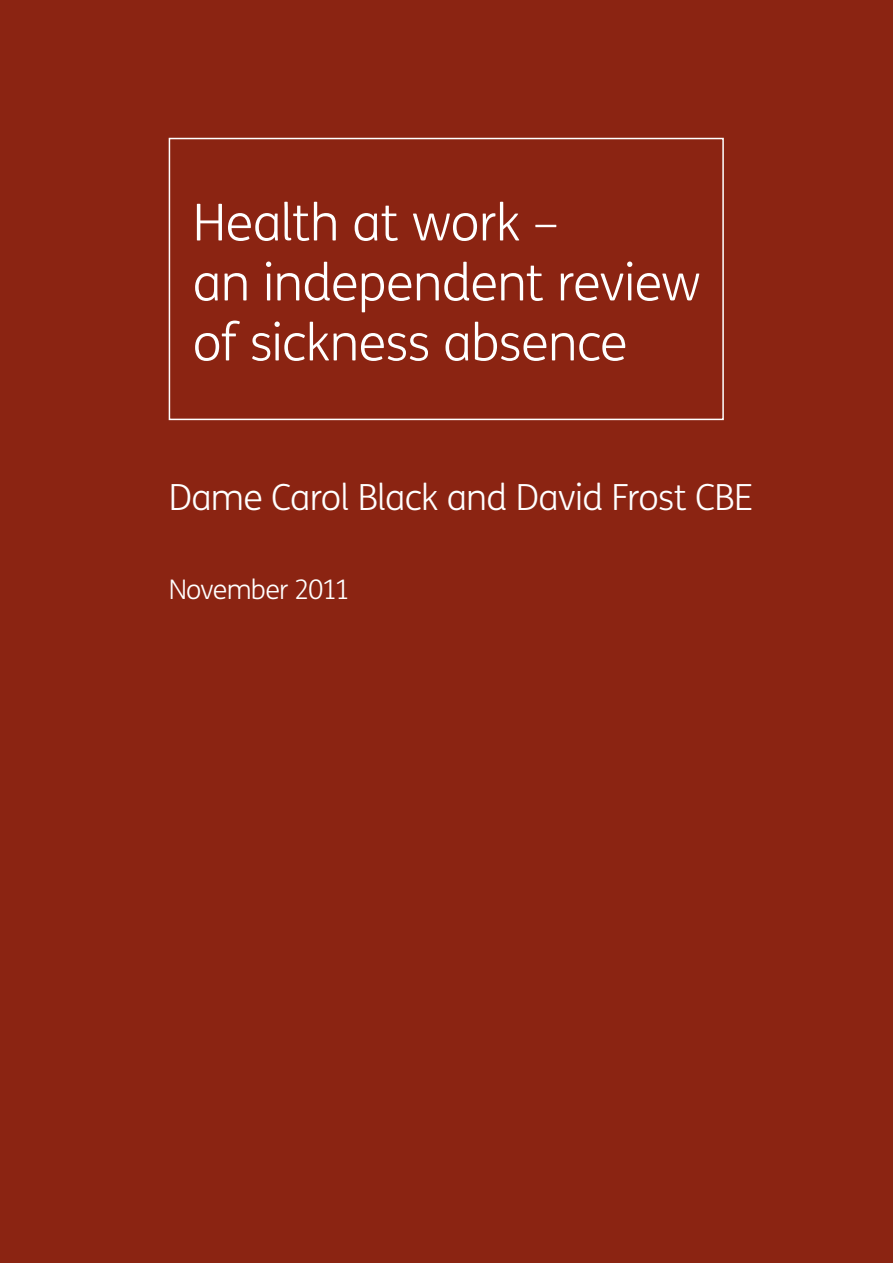
<style>
.page{position:relative;width:893px;height:1263px;background:#8b2412}
.page>*{position:absolute;margin:0;border:0;box-sizing:border-box;transform-origin:0 0}
.FC_Title{font:300 51px/60px "FS Me";letter-spacing:-.015em;color:#fff}
.FC_Title-2{font:300 36px "FS Me";letter-spacing:-.02em;color:#fff}
.FC_Title-3{font:300 27px "FS Me";letter-spacing:-.03em;color:#fff}
</style>
<div class="page">
<div style="left:169px;top:138px;width:555px;height:282px;border:2px solid #fff"></div>
<p class="FC_Title" style="left:193px;top:191px;width:510px">Health at work –<br>an independent review of sickness absence</p>
<p class="FC_Title-2" style="left:169px;top:473px;width:586px">Dame Carol Black and David Frost CBE</p>
<p class="FC_Title-3" style="left:169px;top:571px;width:183px">November 2011</p>
</div>
